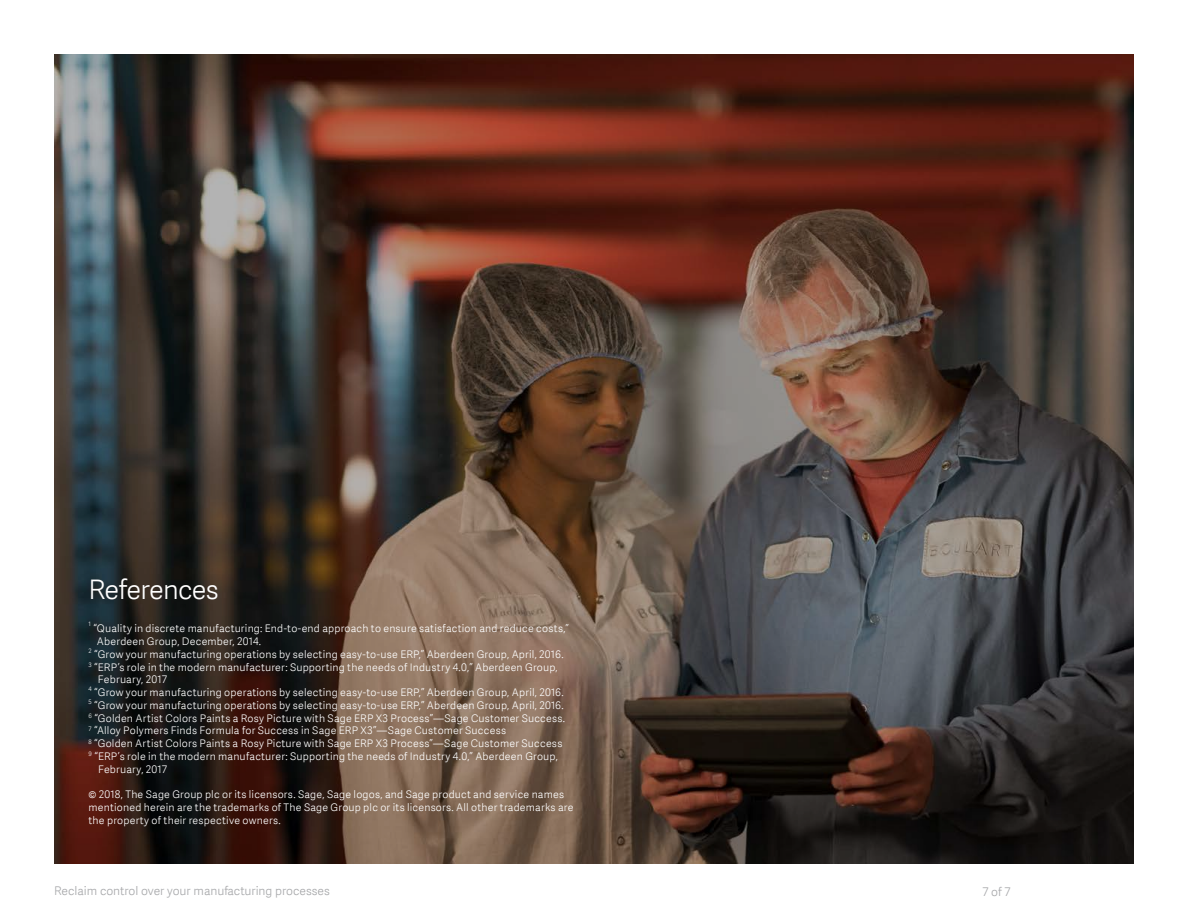
<style>
.page{position:relative;width:1188px;height:918px;background:#fff}
.page>*{position:absolute;margin:0;border:0;box-sizing:border-box;transform-origin:0 0}
.t1{font:27px "Adelle Sans SAGE Lt";letter-spacing:-.025em;color:#fff}
.t2{font:12px "Adelle Sans SAGE Lt";color:#a7a8aa}
.t3{font:10.5px/12.8px "Adelle Sans SAGE Lt";letter-spacing:.02em;color:#fff}
.t4{font:6.15px "Adelle Sans SAGE Lt";color:#fff}
</style>
<div class="page">
<img style="left:54px;top:54px;width:1080px;height:810px">
<h1 class="t1" style="left:88px;top:570px;width:132px">References</h1>
<p class="t4" style="left:88px;top:619px;width:4px">1</p>
<p class="t3" style="left:97px;top:622px;width:473px;text-indent:-4px">“Quality in discrete manufacturing: End-to-end approach to ensure satisfaction and reduce costs,”<br>Aberdeen Group, December, 2014.</p>
<p class="t4" style="left:88px;top:646px;width:5px">2</p>
<p class="t3" style="left:94px;top:647px;width:471px">“Grow your manufacturing operations by selecting easy-to-use ERP,” Aberdeen Group, April, 2016.</p>
<p class="t3" style="left:88px;top:660px;width:471px"><sup>3</sup> “ERP’s role in the modern manufacturer: Supporting the needs of Industry 4.0,” Aberdeen Group,</p>
<p class="t3" style="left:98px;top:673px;width:71px">February, 2017</p>
<p class="t4" style="left:88px;top:685px;width:5px">4</p>
<p class="t3" style="left:94px;top:686px;width:471px">“Grow your manufacturing operations by selecting easy-to-use ERP,” Aberdeen Group, April, 2016.</p>
<p class="t4" style="left:88px;top:697px;width:5px">5</p>
<p class="t3" style="left:94px;top:698px;width:471px">“Grow your manufacturing operations by selecting easy-to-use ERP,” Aberdeen Group, April, 2016.</p>
<p class="t3" style="left:88px;top:711px;width:478px"><sup>6</sup> “Golden Artist Colors Paints a Rosy Picture with Sage ERP X3 Process”—Sage Customer Success.</p>
<p class="t3" style="left:88px;top:724px;width:419px"><sup>7</sup> “Alloy Polymers Finds Formula for Success in Sage ERP X3”—Sage Customer Success</p>
<p class="t3" style="left:88px;top:737px;width:475px"><sup>8</sup> “Golden Artist Colors Paints a Rosy Picture with Sage ERP X3 Process”—Sage Customer Success</p>
<p class="t3" style="left:88px;top:749px;width:471px"><sup>9</sup> “ERP’s role in the modern manufacturer: Supporting the needs of Industry 4.0,” Aberdeen Group,</p>
<p class="t3" style="left:98px;top:762px;width:71px">February, 2017</p>
<p class="t3" style="left:88px;top:788px;width:487px">© 2018, The Sage Group plc or its licensors. Sage, Sage logos, and Sage product and service names mentioned herein are the trademarks of The Sage Group plc or its licensors. All other trademarks are the property of their respective owners.</p>
<p class="t2" style="left:54px;top:882px;width:277px">Reclaim control over your manufacturing processes</p>
<p class="t2" style="left:982px;top:883px;width:30px">7 of 7</p>
</div>
